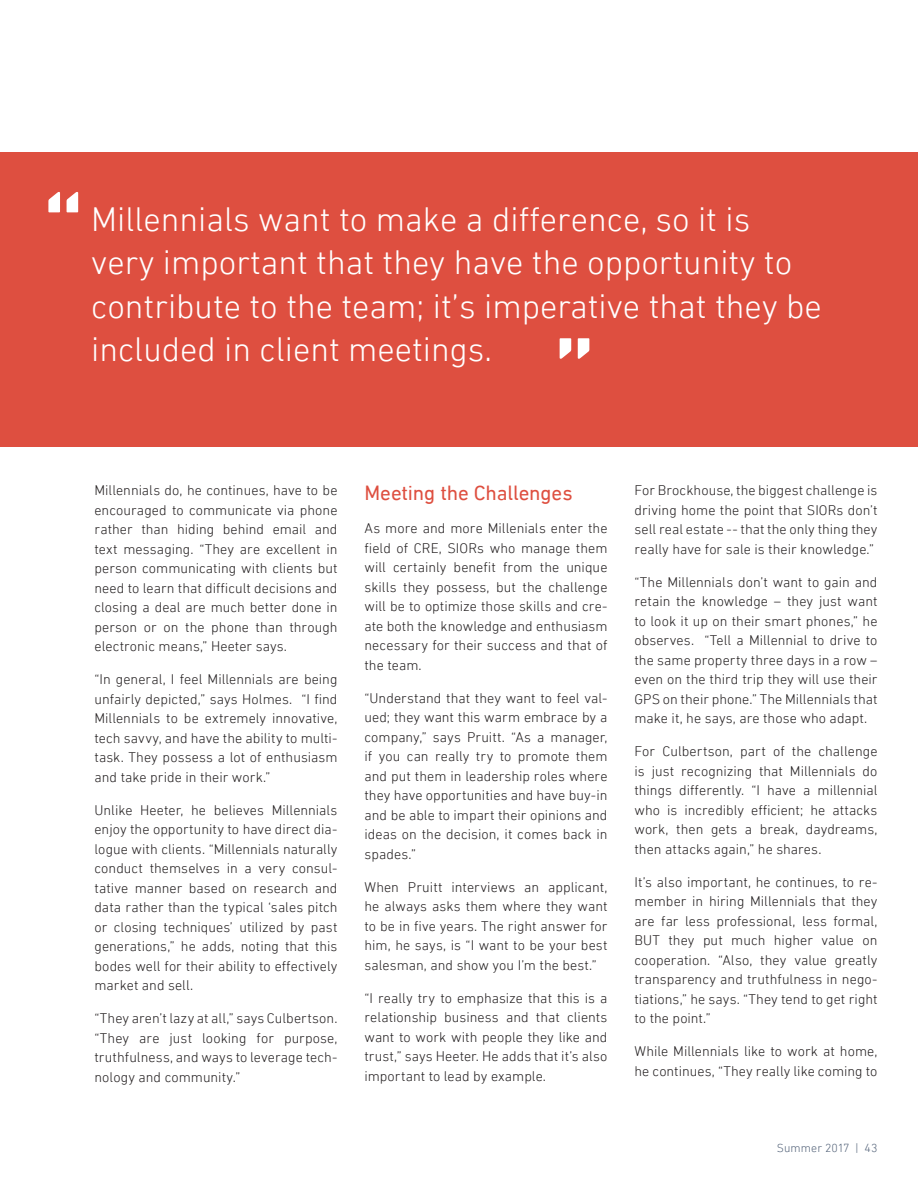
<style>
.page{position:relative;width:918px;height:1188px;background:#fff}
.page>*{position:absolute;margin:0;border:0;box-sizing:border-box;transform-origin:0 0}
.t1{font:700 97.5px "DIN Next LT Pro";color:#fff}
.Pull_Quote__Large{font:300 34.5px/43.5px "DIN Next LT Pro";color:#fff}
.Body_Copy{font:21px "DIN Next LT Pro";letter-spacing:-.005em;color:#de4f40}
.Body_Copy-2{font:300 14.25px/19.5px "DIN Next LT Pro";letter-spacing:.005em;color:#231f20;text-align:justify}
.t2{font:300 12px "DIN Next LT Pro";letter-spacing:.005em;color:#546379}
</style>
<div class="page">
<div style="left:1px;top:152px;width:917px;height:295px;background:#de4f40"></div>
<p class="t1" style="left:43px;top:168px;width:42px">“</p>
<p class="Pull_Quote__Large" style="left:91px;top:197px;width:732px">Millennials want to make a difference, so it is very important that they have the opportunity to contribute to the team; it’s imperative that they be included in client meetings.</p>
<p class="t1" style="left:554px;top:314px;width:42px">”</p>
<p class="Body_Copy-2" style="left:94px;top:481px;width:245px">Millennials do, he continues, have to be encouraged to communicate via phone rather than hiding behind email and text messaging. “They are excellent in person communicating with clients but need to learn that difficult decisions and closing a deal are much better done in person or on the phone than through electronic means,” Heeter says.</p>
<p class="Body_Copy-2" style="left:94px;top:670px;width:245px">“In general, I feel Millennials are being unfairly depicted,” says Holmes. “I find Millennials to be extremely innovative, tech savvy, and have the ability to multi&shy;task. They possess a lot of enthusiasm and take pride in their work.”</p>
<p class="Body_Copy-2" style="left:94px;top:800px;width:245px">Unlike Heeter, he believes Millennials enjoy the opportunity to have direct dia&shy;logue with clients. “Millennials naturally conduct themselves in a very consul&shy;tative manner based on research and data rather than the typical ‘sales pitch or closing techniques’ utilized by past generations,” he adds, noting that this bodes well for their ability to effectively market and sell.</p>
<p class="Body_Copy-2" style="left:94px;top:1009px;width:245px">“They aren’t lazy at all,” says Culbertson. “They are just looking for purpose, truthfulness, and ways to leverage tech&shy;nology and community.”</p>
<p class="Body_Copy" style="left:364px;top:481px;width:210px">Meeting the Challenges</p>
<p class="Body_Copy-2" style="left:364px;top:519px;width:245px">As more and more Millenials enter the field of CRE, SIORs who manage them will certainly benefit from the unique skills they possess, but the challenge will be to optimize those skills and cre&shy;ate both the knowledge and enthusiasm necessary for their success and that of the team.</p>
<p class="Body_Copy-2" style="left:364px;top:688px;width:245px">“Understand that they want to feel val&shy;ued; they want this warm embrace by a company,” says Pruitt. “As a manager, if you can really try to promote them and put them in leadership roles where they have opportunities and have buy-in and be able to impart their opinions and ideas on the decision, it comes back in spades.”</p>
<p class="Body_Copy-2" style="left:364px;top:877px;width:245px">When Pruitt interviews an applicant, he always asks them where they want to be in five years. The right answer for him, he says, is “I want to be your best salesman, and show you I’m the best.”</p>
<p class="Body_Copy-2" style="left:364px;top:988px;width:245px">“I really try to emphasize that this is a relationship business and that clients want to work with people they like and trust,” says Heeter. He adds that it’s also important to lead by example.</p>
<p class="Body_Copy-2" style="left:634px;top:481px;width:244px">For Brockhouse, the biggest challenge is driving home the point that SIORs don’t sell real estate -- that the only thing they really have for sale is their knowledge.”</p>
<p class="Body_Copy-2" style="left:634px;top:572px;width:245px">“The Millennials don’t want to gain and retain the knowledge – they just want to look it up on their smart phones,” he observes. “Tell a Millennial to drive to the same property three days in a row – even on the third trip they will use their GPS on their phone.” The Millennials that make it, he says, are those who adapt.</p>
<p class="Body_Copy-2" style="left:634px;top:742px;width:244px">For Culbertson, part of the challenge is just recognizing that Millennials do things differently. “I have a millennial who is incredibly efficient; he attacks work, then gets a break, daydreams, then attacks again,” he shares.</p>
<p class="Body_Copy-2" style="left:634px;top:872px;width:245px">It’s also important, he continues, to re&shy;member in hiring Millennials that they are far less professional, less formal, BUT they put much higher value on cooperation. “Also, they value greatly transparency and truthfulness in nego&shy;tiations,” he says. “They tend to get right to the point.”</p>
<p class="Body_Copy-2" style="left:634px;top:1042px;width:245px">While Millennials like to work at home, he continues, “They really like coming to</p>
<p class="t2" style="left:777px;top:1141px;width:102px">Summer 2017 | 43</p>
</div>
